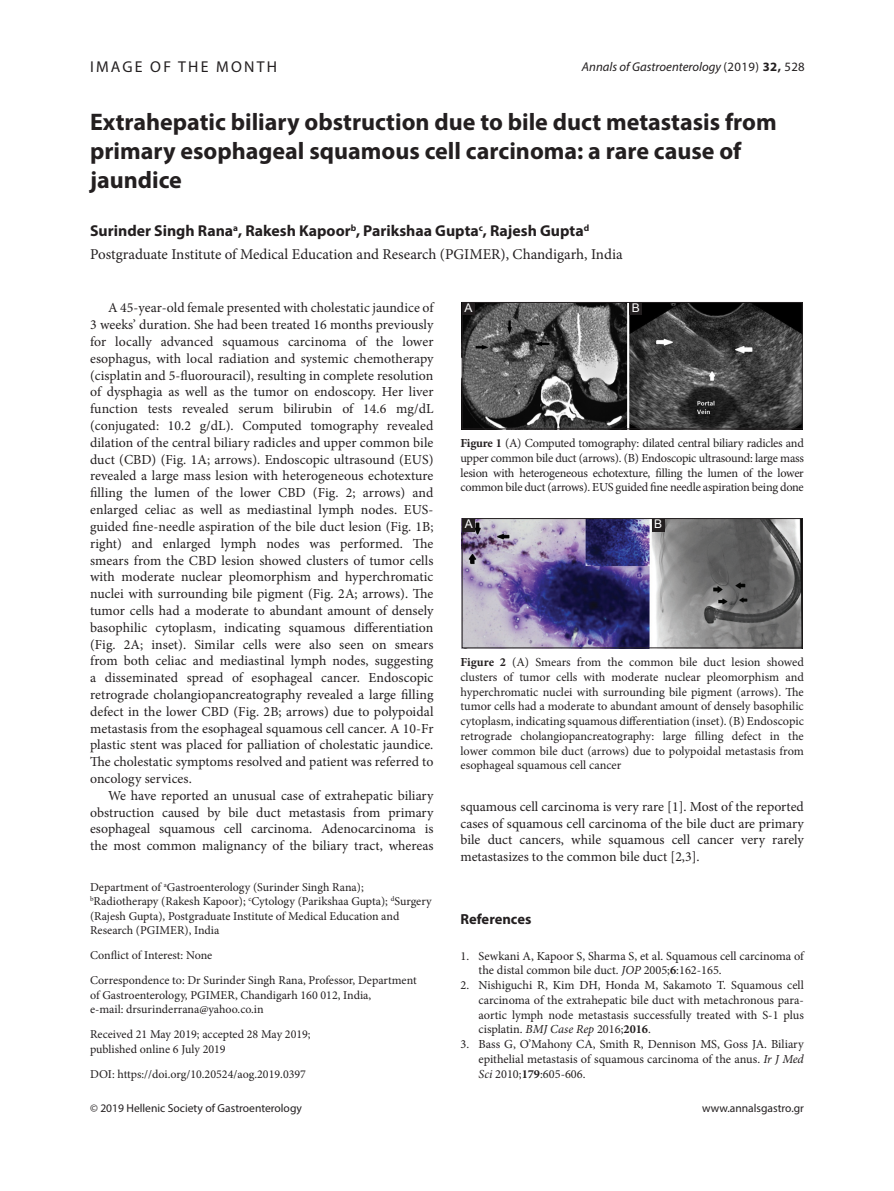
<style>
.page{position:relative;width:894px;height:1191px;background:#fff}
.page>*{position:absolute;margin:0;border:0;box-sizing:border-box;transform-origin:0 0}
.AT{font:700 24px/28.8px "Myriad Pro";color:#231f20}
.AU{font:700 15.75px "Myriad Pro";color:#231f20}
.AH{font:15.75px "Myriad Pro";letter-spacing:.14em;color:#231f20}
.L_AU-BIO{font:15px "Minion Pro";color:#231f20}
.t1{font:700 14.55px "Myriad Pro";color:#231f20}
.TX{font:13.8px/16.8px "Minion Pro";color:#231f20;text-align:justify}
.A_RH{font:italic 12.75px "Myriad Pro";color:#231f20}
.FGC{font:12.3px/14.7px "Minion Pro";letter-spacing:-.015em;color:#231f20;text-align:justify}
.REF{font:12.3px/14.7px "Minion Pro";color:#231f20;text-align:justify}
.HIS{font:12px/14.5px "Minion Pro";color:#231f20}
.ADD{font:12px/14.5px "Minion Pro";color:#231f20}
.LABEL{font:12px "Arial";color:#fff}
.t2{font:11.55px "Myriad Pro";color:#231f20}
.s1{font-style:normal}
.s2{font-weight:700;font-style:normal}
.s3{font-weight:700}
.s4{font-style:italic}
</style>
<div class="page">
<img style="left:464px;top:304px;width:336px;height:123px">
<div style="left:462px;top:302px;width:340px;height:127px;border:1px solid #231f20"></div>
<div style="left:462px;top:302px;width:12px;height:13px;background:#231f20"></div>
<div style="left:629px;top:302px;width:13px;height:13px;background:#231f20"></div>
<img style="left:464px;top:520px;width:336px;height:126px">
<div style="left:462px;top:518px;width:340px;height:130px;border:1px solid #231f20"></div>
<div style="left:462px;top:518px;width:13px;height:13px;background:#231f20"></div>
<div style="left:651px;top:518px;width:13px;height:13px;background:#231f20"></div>
<p class="AH" style="left:90px;top:57px;width:188px">IMAGE OF THE MONTH</p>
<p class="A_RH" style="left:581px;top:58px;width:224px">Annals of Gastroenterology <span class="s1">(2019)</span> <span class="s2">32,</span> <span class="s1">528</span></p>
<p class="AT" style="left:90px;top:107px;width:688px">Extrahepatic biliary obstruction due to bile duct metastasis from primary esophageal squamous cell carcinoma: a rare cause of jaundice</p>
<p class="AU" style="left:90px;top:220px;width:500px">Surinder Singh Rana<sup>a</sup>, Rakesh Kapoor<sup>b</sup>, Parikshaa Gupta<sup>c</sup>, Rajesh Gupta<sup>d</sup></p>
<p class="L_AU-BIO" style="left:90px;top:244px;width:534px">Postgraduate Institute of Medical Education and Research (PGIMER), Chandigarh, India</p>
<p class="TX" style="left:90px;top:299px;width:345px;text-indent:18px">A 45-year-old female presented with cholestatic jaundice of 3 weeks’ duration. She had been treated 16 months previously for locally advanced squamous carcinoma of the lower esophagus, with local radiation and systemic chemotherapy (cisplatin and 5-fluorouracil), resulting in complete resolution of dysphagia as well as the tumor on endoscopy. Her liver function tests revealed serum bilirubin of 14.6 mg/dL (conjugated: 10.2 g/dL). Computed tomography revealed dilation of the central biliary radicles and upper common bile duct (CBD) (Fig. 1A; arrows). Endoscopic ultrasound (EUS) revealed a large mass lesion with heterogeneous echotexture filling the lumen of the lower CBD (Fig. 2; arrows) and enlarged celiac as well as mediastinal lymph nodes. EUS&shy;guided fine-needle aspiration of the bile duct lesion (Fig. 1B; right) and enlarged lymph nodes was performed. The smears from the CBD lesion showed clusters of tumor cells with moderate nuclear pleomorphism and hyperchromatic nuclei with surrounding bile pigment (Fig. 2A; arrows). The tumor cells had a moderate to abundant amount of densely basophilic cytoplasm, indicating squamous differentiation (Fig. 2A; inset). Similar cells were also seen on smears from both celiac and mediastinal lymph nodes, suggesting a disseminated spread of esophageal cancer. Endoscopic retrograde cholangiopancreatography revealed a large filling defect in the lower CBD (Fig. 2B; arrows) due to polypoidal metastasis from the esophageal squamous cell cancer. A 10-Fr plastic stent was placed for palliation of cholestatic jaundice.<br>The cholestatic symptoms resolved and patient was referred to oncology services.</p>
<p class="TX" style="left:90px;top:787px;width:345px;text-indent:18px">We have reported an unusual case of extrahepatic biliary obstruction caused by bile duct metastasis from primary esophageal squamous cell carcinoma. Adenocarcinoma is the most common malignancy of the biliary tract, whereas</p>
<p class="TX" style="left:460px;top:798px;width:345px">squamous cell carcinoma is very rare [1]. Most of the reported cases of squamous cell carcinoma of the bile duct are primary bile duct cancers, while squamous cell cancer very rarely metastasizes to the common bile duct [2,3].</p>
<p class="LABEL" style="left:464px;top:299px;width:10px">A</p>
<p class="LABEL" style="left:631px;top:299px;width:10px">B</p>
<p class="FGC" style="left:460px;top:436px;width:345px"><span class="s3">Figure 1</span> (A) Computed tomography: dilated central biliary radicles and upper common bile duct (arrows). (B) Endoscopic ultrasound: large mass lesion with heterogeneous echotexture, filling the lumen of the lower common bile duct (arrows). EUS guided fine needle aspiration being done</p>
<p class="LABEL" style="left:465px;top:515px;width:10px">A</p>
<p class="LABEL" style="left:654px;top:516px;width:10px">B</p>
<p class="FGC" style="left:460px;top:654px;width:345px"><span class="s3">Figure 2</span> (A) Smears from the common bile duct lesion showed clusters of tumor cells with moderate nuclear pleomorphism and hyperchromatic nuclei with surrounding bile pigment (arrows). The tumor cells had a moderate to abundant amount of densely basophilic cytoplasm, indicating squamous differentiation (inset). (B) Endoscopic retrograde cholangiopancreatography: large filling defect in the lower common bile duct (arrows) due to polypoidal metastasis from esophageal squamous cell cancer</p>
<p class="HIS" style="left:90px;top:879px;width:343px">Department of <sup>a</sup>Gastroenterology (Surinder Singh Rana); <sup>b</sup>Radiotherapy (Rakesh Kapoor); <sup>c</sup>Cytology (Parikshaa Gupta); <sup>d</sup>Surgery (Rajesh Gupta), Postgraduate Institute of Medical Education and Research (PGIMER), India</p>
<p class="HIS" style="left:90px;top:947px;width:124px">Conflict of Interest: None</p>
<p class="ADD" style="left:90px;top:972px;width:328px">Correspondence to: Dr Surinder Singh Rana, Professor, Department of Gastroenterology, PGIMER, Chandigarh 160 012, India,<br>e-mail: drsurinderrana@yahoo.co.in</p>
<p class="HIS" style="left:90px;top:1026px;width:222px">Received 21 May 2019; accepted 28 May 2019; published online 6 July 2019</p>
<p class="HIS" style="left:90px;top:1066px;width:217px">DOI: https://doi.org/10.20524/aog.2019.0397</p>
<h1 class="t1" style="left:460px;top:909px;width:72px">References</h1>
<p class="REF" style="left:478px;top:948px;width:327px;text-indent:-18px">1. Sewkani A, Kapoor S, Sharma S, et al. Squamous cell carcinoma of the distal common bile duct. <span class="s4">JOP</span> 2005;<span class="s3">6</span>:162-165.</p>
<p class="REF" style="left:478px;top:977px;width:327px;text-indent:-18px">2. Nishiguchi R, Kim DH, Honda M, Sakamoto T. Squamous cell carcinoma of the extrahepatic bile duct with metachronous para&shy;aortic lymph node metastasis successfully treated with S-1 plus cisplatin. <span class="s4">BMJ Case Rep</span> 2016;<span class="s3">2016</span>.</p>
<p class="REF" style="left:478px;top:1036px;width:327px;text-indent:-18px">3. Bass G, O’Mahony CA, Smith R, Dennison MS, Goss JA. Biliary epithelial metastasis of squamous carcinoma of the anus. <span class="s4">Ir J Med Sci</span> 2010;<span class="s3">179</span>:605-606.</p>
<p class="t2" style="left:90px;top:1101px;width:213px">© 2019 Hellenic Society of Gastroenterology</p>
<p class="t2" style="left:701px;top:1101px;width:103px">www.annalsgastro.gr</p>
</div>
